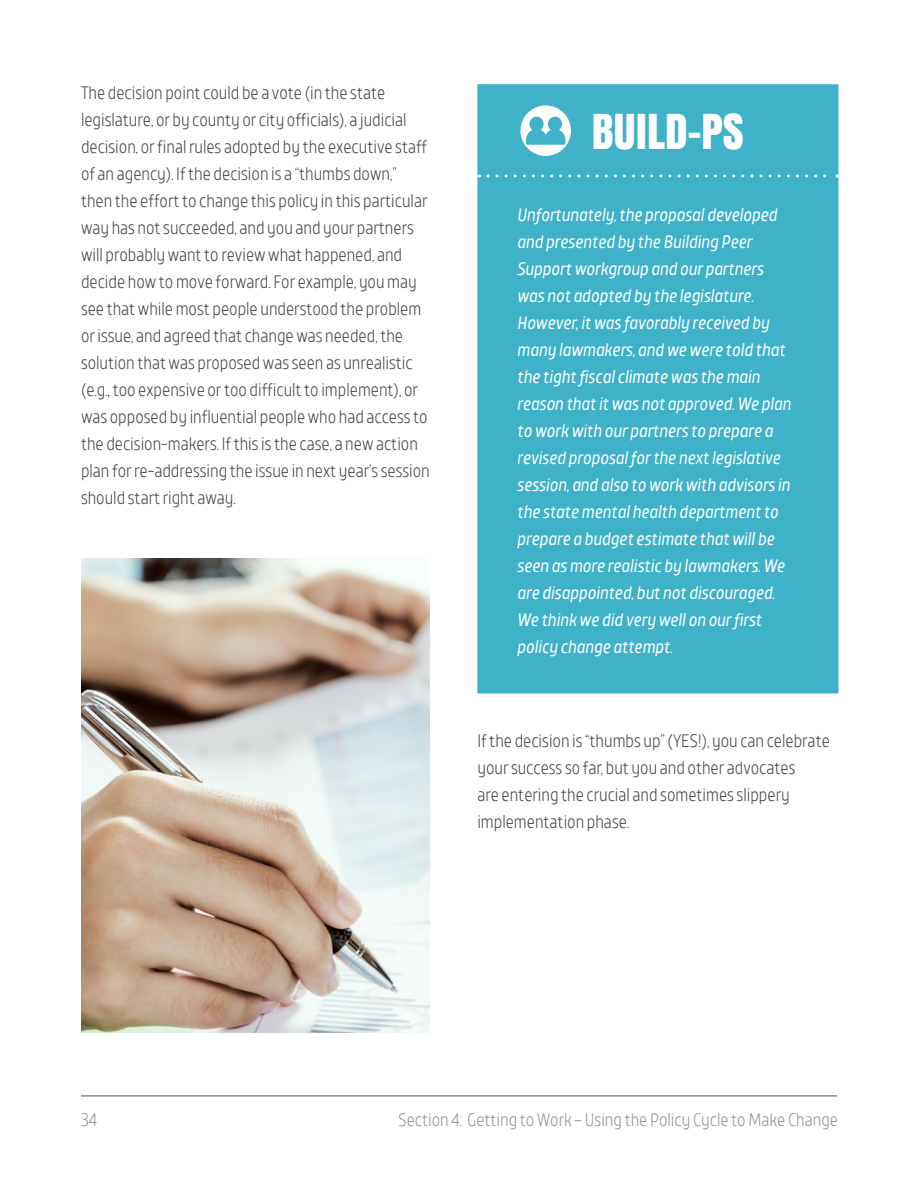
<style>
.page{position:relative;width:918px;height:1188px;background:#fff}
.page>*{position:absolute;margin:0;border:0;box-sizing:border-box;transform-origin:0 0}
.cell_heading{font:45px "Anton";color:#fff}
.main_-_subsequent_pa{font:300 18px/27px "TT Teds";color:#3e3e3f}
.bullets{font:italic 18px/27px "TT Teds";color:#fff}
.t1{font:300 18px "TT Teds";color:#8d8f92}
</style>
<div class="page">
<div style="left:477px;top:84px;width:361px;height:609px;background:#3fb2ca"></div>
<hr style="left:479px;top:174px;width:358px;height:3px;background:#3fb2ca">
<svg style="left:488px;top:174px;width:350px;height:3px"></svg>
<svg style="left:520px;top:105px;width:51px;height:51px"></svg>
<img style="left:81px;top:558px;width:349px;height:475px">
<hr style="left:81px;top:1095px;width:756px;height:2px;background:#8d8f92">
<p class="main_-_subsequent_pa" style="left:81px;top:79px;width:350px">The decision point could be a vote (in the state legislature, or by county or city officials), a judicial decision, or final rules adopted by the executive staff of an agency). If the decision is a “thumbs down,” then the effort to change this policy in this particular way has not succeeded, and you and your partners will probably want to review what happened, and decide how to move forward. For example, you may see that while most people understood the problem or issue, and agreed that change was needed, the solution that was proposed was seen as unrealistic (e.g., too expensive or too difficult to implement), or was opposed by influential people who had access to the decision-makers. If this is the case, a new action plan for re-addressing the issue in next year’s session should start right away.</p>
<p class="cell_heading" style="left:592px;top:96px;width:153px">BUILD-PS</p>
<p class="bullets" style="left:518px;top:202px;width:276px">Unfortunately, the proposal developed and presented by the Building Peer Support workgroup and our partners was not adopted by the legislature.<br>However, it was favorably received by many lawmakers, and we were told that the tight fiscal climate was the main reason that it was not approved. We plan to work with our partners to prepare a revised proposal for the next legislative session, and also to work with advisors in the state mental health department to prepare a budget estimate that will be seen as more realistic by lawmakers. We are disappointed, but not discouraged.<br>We think we did very well on our first policy change attempt.</p>
<p class="main_-_subsequent_pa" style="left:477px;top:728px;width:354px">If the decision is “thumbs up” (YES!), you can celebrate your success so far, but you and other advocates<br>are entering the crucial and sometimes slippery implementation phase.</p>
<p class="t1" style="left:81px;top:1108px;width:18px">34</p>
<p class="t1" style="left:399px;top:1108px;width:441px">Section 4: Getting to Work – Using the Policy Cycle to Make Change</p>
</div>
